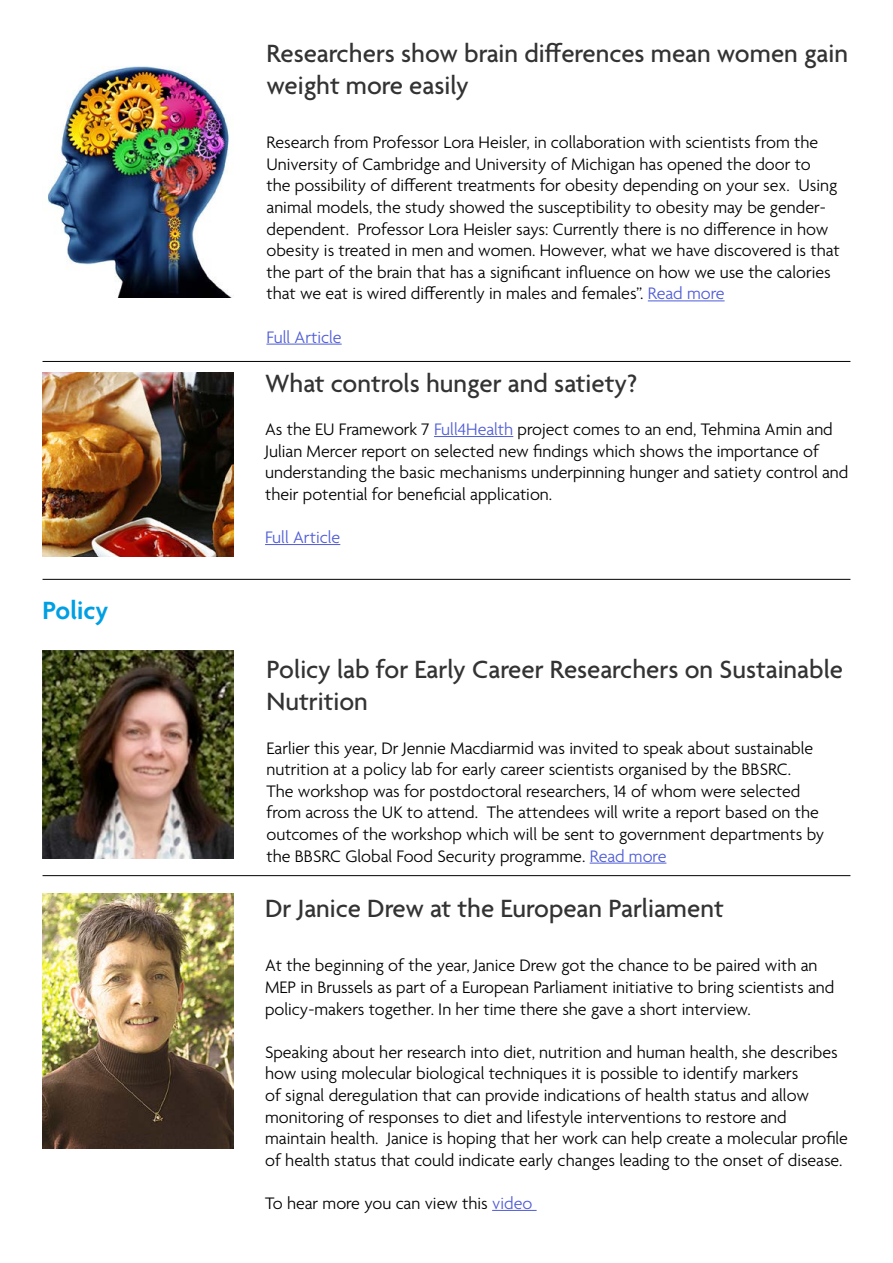
<style>
.page{position:relative;width:893px;height:1263px;background:#fff}
.page>*{position:absolute;margin:0;border:0;box-sizing:border-box;transform-origin:0 0}
.t1{font:500 27px/32.4px "Agenda";color:#333}
.t2{font:600 27px "Agenda";color:#009fe3}
.t3{font:300 18px/21.6px "Agenda";color:#000}
.t4{font:300 18px "Agenda";color:#4f5cd6}
.s1{color:#4f5cd6}
</style>
<div class="page">
<hr style="left:590px;top:863px;width:76px;height:1px;background:#4f5cd6">
<hr style="left:492px;top:1210px;width:45px;height:1px;background:#4f5cd6">
<img style="left:43px;top:894px;width:191px;height:255px">
<img style="left:43px;top:650px;width:191px;height:209px">
<hr style="left:434px;top:436px;width:79px;height:1px;background:#4f5cd6">
<hr style="left:265px;top:544px;width:75px;height:1px;background:#4f5cd6">
<img style="left:43px;top:373px;width:191px;height:184px">
<hr style="left:43px;top:875px;width:807px;height:1px;background:#000">
<hr style="left:43px;top:361px;width:807px;height:1px;background:#000">
<hr style="left:43px;top:579px;width:807px;height:1px;background:#000">
<hr style="left:648px;top:301px;width:77px;height:1px;background:#4f5cd6">
<hr style="left:266px;top:344px;width:76px;height:1px;background:#4f5cd6">
<img style="left:45px;top:66px;width:187px;height:232px">
<h1 class="t2" style="left:43px;top:596px;width:67px">Policy</h1>
<h1 class="t1" style="left:266px;top:39px;width:583px">Researchers show brain differences mean women gain weight more easily</h1>
<p class="t3" style="left:266px;top:133px;width:575px">Research from Professor Lora Heisler, in collaboration with scientists from the University of Cambridge and University of Michigan has opened the door to<br>the possibility of different treatments for obesity depending on your sex. Using animal models, the study showed the susceptibility to obesity may be gender&shy;dependent. Professor Lora Heisler says: Currently there is no difference in how obesity is treated in men and women. However, what we have discovered is that the part of the brain that has a significant influence on how we use the calories that we eat is wired differently in males and females”. <span class="s1">Read more</span></p>
<p class="t4" style="left:266px;top:327px;width:77px">Full Article</p>
<h1 class="t1" style="left:265px;top:369px;width:374px">What controls hunger and satiety?</h1>
<p class="t3" style="left:265px;top:420px;width:585px">As the EU Framework 7 <span class="s1">Full4Health</span> project comes to an end, Tehmina Amin and Julian Mercer report on selected new findings which shows the importance of understanding the basic mechanisms underpinning hunger and satiety control and their potential for beneficial application.</p>
<p class="t4" style="left:265px;top:528px;width:77px">Full Article</p>
<h1 class="t1" style="left:266px;top:655px;width:578px">Policy lab for Early Career Researchers on Sustainable<br>Nutrition</h1>
<p class="t3" style="left:266px;top:738px;width:559px">Earlier this year, Dr Jennie Macdiarmid was invited to speak about sustainable nutrition at a policy lab for early career scientists organised by the BBSRC.<br>The workshop was for postdoctoral researchers, 14 of whom were selected from across the UK to attend. The attendees will write a report based on the outcomes of the workshop which will be sent to government departments by the BBSRC Global Food Security programme. <span class="s1">Read more</span></p>
<h1 class="t1" style="left:265px;top:894px;width:460px">Dr Janice Drew at the European Parliament</h1>
<p class="t3" style="left:265px;top:956px;width:571px">At the beginning of the year, Janice Drew got the chance to be paired with an<br>MEP in Brussels as part of a European Parliament initiative to bring scientists and policy-makers together. In her time there she gave a short interview.</p>
<p class="t3" style="left:265px;top:1042px;width:584px">Speaking about her research into diet, nutrition and human health, she describes how using molecular biological techniques it is possible to identify markers<br>of signal deregulation that can provide indications of health status and allow monitoring of responses to diet and lifestyle interventions to restore and maintain health. Janice is hoping that her work can help create a molecular profile of health status that could indicate early changes leading to the onset of disease.</p>
<p class="t3" style="left:265px;top:1193px;width:269px">To hear more you can view this <span class="s1">video</span></p>
</div>
